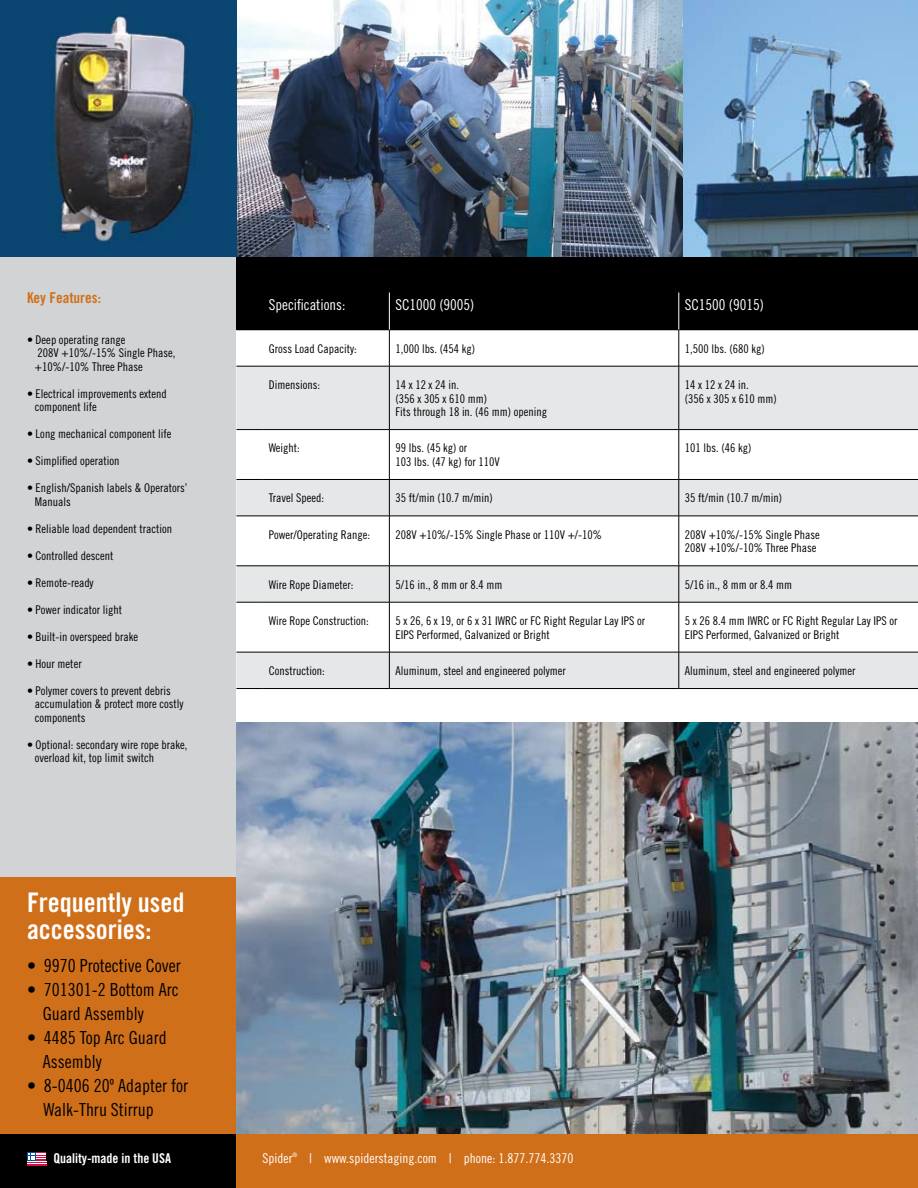
<style>
.page{position:relative;width:918px;height:1188px;background:#fff}
.page>*{position:absolute;margin:0;border:0;box-sizing:border-box;transform-origin:0 0}
.t1{font:27px/27px "Trade Gothic Bold Cond Twenty";color:#fff}
.t2{font:18px/24px "Trade Gothic Cond Eighteen";color:#000}
.t3{font:15px "Trade Gothic Cond Eighteen";color:#fff}
.t4{font:15px "Trade Gothic Bold Cond Twenty";color:#d06f1a}
.t5{font:13.5px "Trade Gothic Cond Eighteen";color:#fff}
.t6{font:13.5px "Trade Gothic Bold Cond Twenty";color:#fff}
.t7{font:12px/13.5px "Trade Gothic Cond Eighteen";color:#000}
.t8{font:6px "Trade Gothic Cond Eighteen";color:#fff}
</style>
<div class="page">
<div style="left:235px;top:254px;width:683px;height:75px;background:#000"></div>
<div style="left:0;top:255px;width:236px;height:933px;background:#d1d3d4"></div>
<div style="left:0;top:877px;width:236px;height:311px;background:#d06f1a"></div>
<div style="left:216px;top:1134px;width:702px;height:54px;background:#d06f1a"></div>
<div style="left:0;top:1134px;width:236px;height:54px;background:#000"></div>
<svg style="left:27px;top:1152px;width:19px;height:14px"></svg>
<img style="left:683px;top:0;width:235px;height:256px">
<svg style="left:236px;top:367px;width:682px;height:321px;fill:#e6e7e8"></svg>
<svg style="left:236px;top:292px;width:682px;height:39px"></svg>
<hr style="left:263px;top:330px;width:126px;height:1px;background:#000">
<hr style="left:389px;top:330px;width:290px;height:1px;background:#000">
<hr style="left:389px;top:330px;width:1px;height:36px;background:#000">
<hr style="left:679px;top:330px;width:239px;height:1px;background:#000">
<hr style="left:679px;top:330px;width:1px;height:36px;background:#000">
<svg style="left:236px;top:366px;width:27px;height:1px"></svg>
<hr style="left:263px;top:366px;width:126px;height:1px;background:#000">
<hr style="left:389px;top:366px;width:290px;height:1px;background:#000">
<hr style="left:389px;top:366px;width:1px;height:63px;background:#000">
<hr style="left:679px;top:366px;width:239px;height:1px;background:#000">
<hr style="left:679px;top:366px;width:1px;height:63px;background:#000">
<svg style="left:236px;top:429px;width:27px;height:1px"></svg>
<hr style="left:263px;top:429px;width:126px;height:1px;background:#000">
<hr style="left:389px;top:429px;width:290px;height:1px;background:#000">
<hr style="left:389px;top:430px;width:1px;height:49px;background:#000">
<hr style="left:679px;top:429px;width:239px;height:1px;background:#000">
<hr style="left:679px;top:430px;width:1px;height:49px;background:#000">
<svg style="left:236px;top:479px;width:27px;height:1px"></svg>
<hr style="left:263px;top:479px;width:126px;height:1px;background:#000">
<hr style="left:389px;top:479px;width:290px;height:1px;background:#000">
<hr style="left:389px;top:480px;width:1px;height:36px;background:#000">
<hr style="left:679px;top:479px;width:239px;height:1px;background:#000">
<hr style="left:679px;top:480px;width:1px;height:36px;background:#000">
<svg style="left:236px;top:516px;width:27px;height:1px"></svg>
<hr style="left:263px;top:516px;width:126px;height:1px;background:#000">
<hr style="left:389px;top:516px;width:290px;height:1px;background:#000">
<hr style="left:389px;top:516px;width:1px;height:50px;background:#000">
<hr style="left:679px;top:516px;width:239px;height:1px;background:#000">
<hr style="left:679px;top:516px;width:1px;height:50px;background:#000">
<svg style="left:236px;top:566px;width:27px;height:1px"></svg>
<hr style="left:263px;top:566px;width:126px;height:1px;background:#000">
<hr style="left:389px;top:566px;width:290px;height:1px;background:#000">
<hr style="left:389px;top:566px;width:1px;height:36px;background:#000">
<hr style="left:679px;top:566px;width:239px;height:1px;background:#000">
<hr style="left:679px;top:566px;width:1px;height:36px;background:#000">
<svg style="left:236px;top:602px;width:27px;height:1px"></svg>
<hr style="left:263px;top:602px;width:126px;height:1px;background:#000">
<hr style="left:389px;top:602px;width:290px;height:1px;background:#000">
<hr style="left:389px;top:602px;width:1px;height:50px;background:#000">
<hr style="left:679px;top:602px;width:239px;height:1px;background:#000">
<hr style="left:679px;top:602px;width:1px;height:50px;background:#000">
<svg style="left:236px;top:652px;width:27px;height:1px"></svg>
<hr style="left:263px;top:652px;width:126px;height:1px;background:#000">
<hr style="left:389px;top:652px;width:290px;height:1px;background:#000">
<hr style="left:389px;top:652px;width:1px;height:36px;background:#000">
<hr style="left:679px;top:652px;width:239px;height:1px;background:#000">
<hr style="left:679px;top:652px;width:1px;height:36px;background:#000">
<svg style="left:236px;top:688px;width:27px;height:1px"></svg>
<hr style="left:263px;top:688px;width:126px;height:1px;background:#000">
<hr style="left:389px;top:688px;width:290px;height:1px;background:#000">
<hr style="left:679px;top:688px;width:239px;height:1px;background:#000">
<hr style="left:389px;top:292px;width:1px;height:38px;background:#fff">
<hr style="left:679px;top:292px;width:1px;height:38px;background:#fff">
<img style="left:236px;top:722px;width:682px;height:412px">
<img style="left:0;top:0;width:683px;height:257px">
<p class="t4" style="left:27px;top:289px;width:76px">Key Features:</p>
<p class="t7" style="left:35px;top:333px;width:142px;text-indent:-8px">• Deep operating range<br>208V +10%/-15% Single Phase, +10%/-10% Three Phase</p>
<p class="t7" style="left:35px;top:387px;width:133px;text-indent:-8px">• Electrical improvements extend component life</p>
<p class="t7" style="left:27px;top:427px;width:146px">• Long mechanical component life</p>
<p class="t7" style="left:27px;top:454px;width:94px">• Simplified operation</p>
<p class="t7" style="left:35px;top:481px;width:154px;text-indent:-8px">• English/Spanish labels &amp; Operators’<br>Manuals</p>
<p class="t7" style="left:27px;top:522px;width:147px">• Reliable load dependent traction</p>
<p class="t7" style="left:27px;top:549px;width:88px">• Controlled descent</p>
<p class="t7" style="left:27px;top:576px;width:68px">• Remote-ready</p>
<p class="t7" style="left:27px;top:603px;width:97px">• Power indicator light</p>
<p class="t7" style="left:27px;top:630px;width:113px">• Built-in overspeed brake</p>
<p class="t7" style="left:27px;top:657px;width:56px">• Hour meter</p>
<p class="t7" style="left:35px;top:684px;width:150px;text-indent:-8px">• Polymer covers to prevent debris accumulation &amp; protect more costly components</p>
<p class="t7" style="left:35px;top:738px;width:154px;text-indent:-8px">• Optional: secondary wire rope brake, overload kit, top limit switch</p>
<h1 class="t1" style="left:27px;top:889px;width:159px">Frequently used accessories:</h1>
<h2 class="t2" style="left:27px;top:954px;width:155px">• 9970 Protective Cover</h2>
<h2 class="t2" style="left:43px;top:978px;width:137px;text-indent:-16px">• 701301-2 Bottom Arc<br>Guard Assembly</h2>
<h2 class="t2" style="left:43px;top:1026px;width:125px;text-indent:-16px">• 4485 Top Arc Guard<br>Assembly</h2>
<h2 class="t2" style="left:43px;top:1074px;width:146px;text-indent:-16px">• 8-0406 20º Adapter for<br>Walk-Thru Stirrup</h2>
<p class="t3" style="left:269px;top:296px;width:78px">Specifications:</p>
<p class="t3" style="left:395px;top:296px;width:81px">SC1000 (9005)</p>
<p class="t3" style="left:685px;top:296px;width:81px">SC1500 (9015)</p>
<p class="t7" style="left:269px;top:342px;width:89px">Gross Load Capacity:</p>
<p class="t7" style="left:395px;top:342px;width:81px">1,000 lbs. (454 kg)</p>
<p class="t7" style="left:685px;top:342px;width:81px">1,500 lbs. (680 kg)</p>
<p class="t7" style="left:269px;top:378px;width:53px">Dimensions:</p>
<p class="t7" style="left:395px;top:378px;width:153px">14 x 12 x 24 in.<br>(356 x 305 x 610 mm)<br>Fits through 18 in. (46 mm) opening</p>
<p class="t7" style="left:685px;top:378px;width:93px">14 x 12 x 24 in.<br>(356 x 305 x 610 mm)</p>
<p class="t7" style="left:269px;top:441px;width:33px">Weight:</p>
<p class="t7" style="left:395px;top:441px;width:106px">99 lbs. (45 kg) or<br>103 lbs. (47 kg) for 110V</p>
<p class="t7" style="left:685px;top:441px;width:68px">101 lbs. (46 kg)</p>
<p class="t7" style="left:269px;top:491px;width:57px">Travel Speed:</p>
<p class="t7" style="left:395px;top:491px;width:99px">35 ft/min (10.7 m/min)</p>
<p class="t7" style="left:685px;top:491px;width:99px">35 ft/min (10.7 m/min)</p>
<p class="t7" style="left:269px;top:528px;width:103px">Power/Operating Range:</p>
<p class="t7" style="left:395px;top:528px;width:208px">208V +10%/-15% Single Phase or 110V +/-10%</p>
<p class="t7" style="left:685px;top:528px;width:137px">208V +10%/-15% Single Phase<br>208V +10%/-10% Three Phase</p>
<p class="t7" style="left:269px;top:578px;width:86px">Wire Rope Diameter:</p>
<p class="t7" style="left:395px;top:578px;width:109px">5/16 in., 8 mm or 8.4 mm</p>
<p class="t7" style="left:685px;top:578px;width:109px">5/16 in., 8 mm or 8.4 mm</p>
<p class="t7" style="left:269px;top:614px;width:101px">Wire Rope Construction:</p>
<p class="t7" style="left:395px;top:614px;width:251px">5 x 26, 6 x 19, or 6 x 31 IWRC or FC Right Regular Lay IPS or<br>EIPS Performed, Galvanized or Bright</p>
<p class="t7" style="left:685px;top:614px;width:214px">5 x 26 8.4 mm IWRC or FC Right Regular Lay IPS or<br>EIPS Performed, Galvanized or Bright</p>
<p class="t7" style="left:269px;top:664px;width:57px">Construction:</p>
<p class="t7" style="left:395px;top:664px;width:172px">Aluminum, steel and engineered polymer</p>
<p class="t7" style="left:685px;top:664px;width:172px">Aluminum, steel and engineered polymer</p>
<p class="t5" style="left:262px;top:1150px;width:31px">Spider</p>
<p class="t8" style="left:292px;top:1151px;width:6px">®</p>
<p class="t6" style="left:53px;top:1150px;width:119px">Quality-made in the USA</p>
<p class="t5" style="left:309px;top:1150px;width:266px">| www.spiderstaging.com | phone: 1.877.774.3370</p>
</div>
